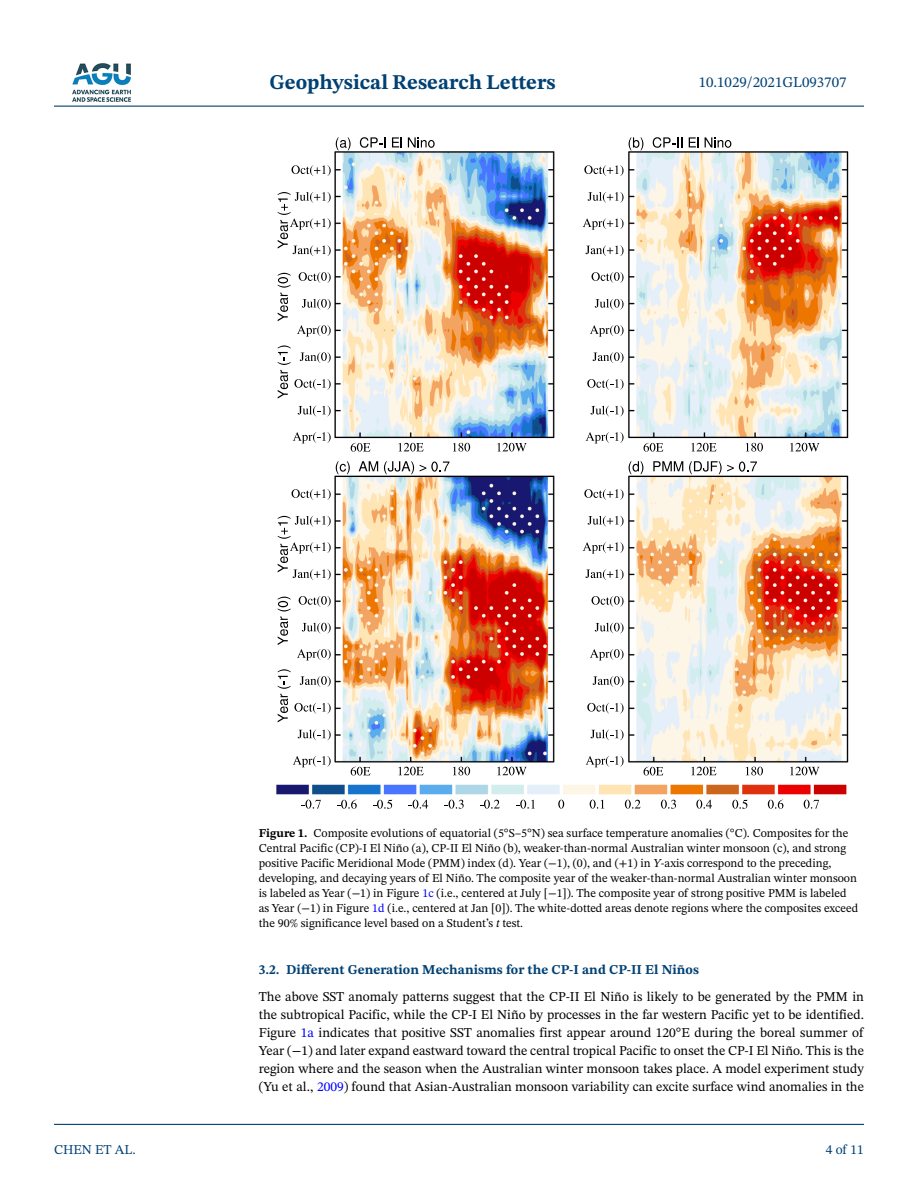
<style>
.page{position:relative;width:918px;height:1188px;background:#fff}
.page>*{position:absolute;margin:0;border:0;box-sizing:border-box;transform-origin:0 0}
.t1{font:700 21px "STIX Two Text";color:#004174}
.t2{font:15px "STIX Two Text";color:#004174}
.t3{font:13.5px/18px "STIX Two Text";color:#000;text-align:justify}
.t4{font:700 13.5px "STIX Two Text";color:#004174}
.t5{font:13.5px "STIX Two Text";color:#004174}
.t6{font:12px/15px "STIX Two Text";color:#000}
.s1{font-weight:700}
.s2{font-style:italic}
.s3{color:#00f}
</style>
<div class="page">
<hr style="left:54px;top:106px;width:810px;height:1px;background:#004174">
<hr style="left:54px;top:1124px;width:810px;height:1px;background:#004174">
<img style="left:72px;top:63px;width:59px;height:39px">
<img style="left:276px;top:152px;width:573px;height:643px">
<svg style="left:278px;top:273px;width:13px;height:48px"></svg>
<svg style="left:351px;top:443px;width:19px;height:9px"></svg>
<svg style="left:398px;top:443px;width:26px;height:9px"></svg>
<svg style="left:453px;top:443px;width:17px;height:9px"></svg>
<svg style="left:497px;top:443px;width:30px;height:9px"></svg>
<svg style="left:293px;top:432px;width:38px;height:11px"></svg>
<svg style="left:298px;top:406px;width:33px;height:10px"></svg>
<svg style="left:278px;top:345px;width:53px;height:54px"></svg>
<svg style="left:297px;top:325px;width:34px;height:12px"></svg>
<svg style="left:302px;top:299px;width:29px;height:11px"></svg>
<svg style="left:299px;top:272px;width:32px;height:11px"></svg>
<svg style="left:278px;top:192px;width:53px;height:64px"></svg>
<svg style="left:292px;top:165px;width:39px;height:11px"></svg>
<svg style="left:336px;top:137px;width:15px;height:13px"></svg>
<svg style="left:360px;top:137px;width:26px;height:11px"></svg>
<svg style="left:392px;top:137px;width:10px;height:10px"></svg>
<svg style="left:408px;top:137px;width:27px;height:11px"></svg>
<svg style="left:644px;top:443px;width:19px;height:9px"></svg>
<svg style="left:691px;top:443px;width:25px;height:9px"></svg>
<svg style="left:746px;top:443px;width:17px;height:9px"></svg>
<svg style="left:790px;top:443px;width:30px;height:9px"></svg>
<svg style="left:586px;top:432px;width:38px;height:11px"></svg>
<svg style="left:591px;top:406px;width:33px;height:10px"></svg>
<svg style="left:587px;top:379px;width:37px;height:11px"></svg>
<svg style="left:593px;top:352px;width:31px;height:11px"></svg>
<svg style="left:590px;top:325px;width:34px;height:12px"></svg>
<svg style="left:595px;top:299px;width:29px;height:11px"></svg>
<svg style="left:592px;top:272px;width:32px;height:11px"></svg>
<svg style="left:585px;top:245px;width:39px;height:11px"></svg>
<svg style="left:583px;top:218px;width:41px;height:12px"></svg>
<svg style="left:588px;top:192px;width:36px;height:11px"></svg>
<svg style="left:584px;top:165px;width:40px;height:11px"></svg>
<svg style="left:629px;top:137px;width:14px;height:13px"></svg>
<svg style="left:653px;top:137px;width:29px;height:11px"></svg>
<svg style="left:689px;top:137px;width:10px;height:10px"></svg>
<svg style="left:705px;top:137px;width:26px;height:11px"></svg>
<svg style="left:278px;top:597px;width:13px;height:48px"></svg>
<svg style="left:351px;top:767px;width:19px;height:9px"></svg>
<svg style="left:398px;top:767px;width:26px;height:8px"></svg>
<svg style="left:453px;top:767px;width:17px;height:8px"></svg>
<svg style="left:497px;top:767px;width:30px;height:8px"></svg>
<svg style="left:293px;top:756px;width:38px;height:11px"></svg>
<svg style="left:298px;top:730px;width:33px;height:10px"></svg>
<svg style="left:278px;top:669px;width:53px;height:53px"></svg>
<svg style="left:297px;top:649px;width:34px;height:11px"></svg>
<svg style="left:302px;top:623px;width:29px;height:10px"></svg>
<svg style="left:299px;top:596px;width:32px;height:11px"></svg>
<svg style="left:278px;top:516px;width:53px;height:64px"></svg>
<svg style="left:292px;top:489px;width:39px;height:11px"></svg>
<svg style="left:336px;top:461px;width:14px;height:13px"></svg>
<svg style="left:359px;top:461px;width:19px;height:10px"></svg>
<svg style="left:384px;top:461px;width:30px;height:13px"></svg>
<svg style="left:420px;top:462px;width:29px;height:10px"></svg>
<svg style="left:644px;top:767px;width:19px;height:9px"></svg>
<svg style="left:691px;top:767px;width:25px;height:8px"></svg>
<svg style="left:746px;top:767px;width:17px;height:8px"></svg>
<svg style="left:790px;top:767px;width:30px;height:8px"></svg>
<svg style="left:586px;top:756px;width:38px;height:11px"></svg>
<svg style="left:591px;top:730px;width:33px;height:10px"></svg>
<svg style="left:587px;top:703px;width:37px;height:11px"></svg>
<svg style="left:593px;top:676px;width:31px;height:11px"></svg>
<svg style="left:590px;top:649px;width:34px;height:11px"></svg>
<svg style="left:595px;top:623px;width:29px;height:10px"></svg>
<svg style="left:592px;top:596px;width:32px;height:11px"></svg>
<svg style="left:585px;top:569px;width:39px;height:11px"></svg>
<svg style="left:583px;top:542px;width:41px;height:12px"></svg>
<svg style="left:588px;top:516px;width:36px;height:11px"></svg>
<svg style="left:584px;top:489px;width:40px;height:11px"></svg>
<svg style="left:629px;top:461px;width:14px;height:13px"></svg>
<svg style="left:653px;top:461px;width:30px;height:10px"></svg>
<svg style="left:689px;top:461px;width:68px;height:13px"></svg>
<svg style="left:301px;top:800px;width:20px;height:9px"></svg>
<svg style="left:337px;top:800px;width:20px;height:9px"></svg>
<svg style="left:373px;top:800px;width:19px;height:9px"></svg>
<svg style="left:408px;top:800px;width:20px;height:9px"></svg>
<svg style="left:444px;top:800px;width:20px;height:9px"></svg>
<svg style="left:480px;top:800px;width:20px;height:9px"></svg>
<svg style="left:516px;top:800px;width:19px;height:9px"></svg>
<svg style="left:558px;top:800px;width:6px;height:9px"></svg>
<svg style="left:590px;top:800px;width:14px;height:9px"></svg>
<svg style="left:625px;top:800px;width:16px;height:9px"></svg>
<svg style="left:661px;top:800px;width:15px;height:9px"></svg>
<svg style="left:696px;top:800px;width:16px;height:9px"></svg>
<svg style="left:732px;top:800px;width:16px;height:9px"></svg>
<svg style="left:768px;top:800px;width:15px;height:9px"></svg>
<svg style="left:804px;top:800px;width:15px;height:9px"></svg>
<h1 class="t1" style="left:269px;top:67px;width:288px">Geophysical Research Letters</h1>
<p class="t2" style="left:699px;top:72px;width:149px">10.1029/2021GL093707</p>
<p class="t5" style="left:54px;top:1140px;width:83px">CHEN ET AL.</p>
<p class="t6" style="left:259px;top:826px;width:601px"><span class="s1">Figure 1.</span> Composite evolutions of equatorial (5°S–5°N) sea surface temperature anomalies (°C). Composites for the Central Pacific (CP)-I El Niño (a), CP-II El Niño (b), weaker-than-normal Australian winter monsoon (c), and strong positive Pacific Meridional Mode (PMM) index (d). Year (−1), (0), and (+1) in <span class="s2">Y</span>-axis correspond to the preceding, developing, and decaying years of El Niño. The composite year of the weaker-than-normal Australian winter monsoon is labeled as Year (−1) in Figure <span class="s3">1c</span> (i.e., centered at July [−1]). The composite year of strong positive PMM is labeled as Year (−1) in Figure <span class="s3">1d</span> (i.e., centered at Jan [0]). The white-dotted areas denote regions where the composites exceed the 90% significance level based on a Student’s <span class="s2">t</span> test.</p>
<p class="t4" style="left:259px;top:960px;width:442px">3.2. Different Generation Mechanisms for the CP-I and CP-II El Niños</p>
<p class="t3" style="left:259px;top:987px;width:607px">The above SST anomaly patterns suggest that the CP-II El Niño is likely to be generated by the PMM in the subtropical Pacific, while the CP-I El Niño by processes in the far western Pacific yet to be identified.<br>Figure <span class="s3">1a</span> indicates that positive SST anomalies first appear around 120°E during the boreal summer of Year (−1) and later expand eastward toward the central tropical Pacific to onset the CP-I El Niño. This is the region where and the season when the Australian winter monsoon takes place. A model experiment study (Yu et al., <span class="s3">2009</span>) found that Asian-Australian monsoon variability can excite surface wind anomalies in the</p>
<p class="t5" style="left:826px;top:1140px;width:40px">4 of 11</p>
</div>
